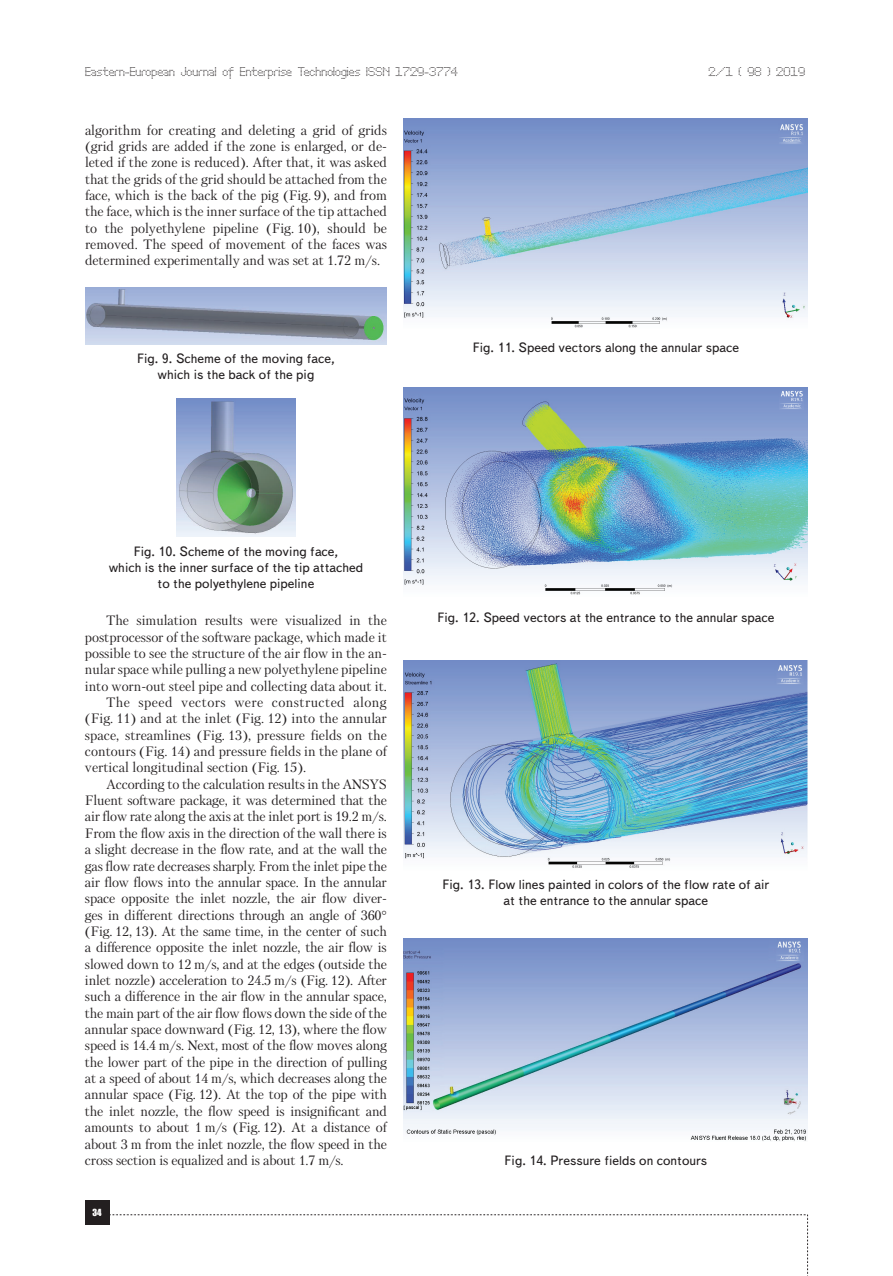
<style>
.page{position:relative;width:893px;height:1276px;background:#fff}
.page>*{position:absolute;margin:0;border:0;box-sizing:border-box;transform-origin:0 0}
.t1{font:13.5px/16.4px "Petersburg C";letter-spacing:-.015em;color:#231f20;text-align:justify}
.t2{font:13.5px/16.2px "Text Book C";color:#231f20;text-align:center}
.t3{font:13.5px "Petersburg C";letter-spacing:.03em;color:#231f20}
.t4{font:12px "Perfo C";letter-spacing:.015em;color:#231f20}
.t5{font:9px "Impact";color:#fff}
</style>
<div class="page">
<div style="left:85px;top:1200px;width:24px;height:24px;background:#231f20"></div>
<svg style="left:109px;top:1214px;width:699px;height:62px"></svg>
<img style="left:85px;top:287px;width:302px;height:57px">
<img style="left:176px;top:398px;width:120px;height:138px">
<img style="left:404px;top:118px;width:404px;height:210px">
<img style="left:404px;top:387px;width:404px;height:208px">
<img style="left:404px;top:660px;width:404px;height:208px">
<img style="left:404px;top:938px;width:404px;height:203px">
<p class="t4" style="left:85px;top:65px;width:374px">Eastern-European Journal of Enterprise Technologies ISSN 1729-3774</p>
<p class="t4" style="left:708px;top:65px;width:98px">2/1 ( 98 ) 2019</p>
<p class="t1" style="left:85px;top:122px;width:303px">algorithm for creating and deleting a grid of grids (grid grids are added if the zone is enlarged, or de&shy;leted if the zone is reduced). After that, it was asked that the grids of the grid should be attached from the face, which is the back of the pig (Fig. 9), and from the face, which is the inner surface of the tip attached to the polyethylene pipeline (Fig. 10), should be removed. The speed of movement of the faces was determined experimentally and was set at 1.72 m/s.</p>
<p class="t2" style="left:137px;top:350px;width:199px">Fig. 9. Scheme of the moving face, which is the back of the pig</p>
<p class="t2" style="left:473px;top:339px;width:268px">Fig. 11. Speed vectors along the annular space</p>
<p class="t2" style="left:109px;top:543px;width:256px">Fig. 10. Scheme of the moving face,<br>which is the inner surface of the tip attached to the polyethylene pipeline</p>
<p class="t1" style="left:106px;top:612px;width:282px">The simulation results were visualized in the</p>
<p class="t1" style="left:85px;top:628px;width:303px">postprocessor of the software package, which made it</p>
<p class="t1" style="left:85px;top:645px;width:303px">possible to see the structure of the air flow in the an-</p>
<p class="t1" style="left:85px;top:661px;width:303px">nular space while pulling a new polyethylene pipeline</p>
<p class="t1" style="left:85px;top:677px;width:303px">into worn-out steel pipe and collecting data about it.</p>
<p class="t3" style="left:106px;top:694px;width:282px">The speed vectors were constructed along</p>
<p class="t1" style="left:85px;top:710px;width:303px">(Fig. 11) and at the inlet (Fig. 12) into the annular</p>
<p class="t1" style="left:85px;top:726px;width:303px">space, streamlines (Fig. 13), pressure fields on the</p>
<p class="t1" style="left:85px;top:743px;width:303px">contours (Fig. 14) and pressure fields in the plane of</p>
<p class="t1" style="left:85px;top:759px;width:223px">vertical longitudinal section (Fig. 15).</p>
<p class="t1" style="left:106px;top:775px;width:282px">According to the calculation results in the ANSYS</p>
<p class="t1" style="left:85px;top:792px;width:303px">Fluent software package, it was determined that the</p>
<p class="t1" style="left:85px;top:808px;width:303px">air flow rate along the axis at the inlet port is 19.2 m/s.</p>
<p class="t1" style="left:85px;top:825px;width:303px">From the flow axis in the direction of the wall there is</p>
<p class="t1" style="left:85px;top:841px;width:303px">a slight decrease in the flow rate, and at the wall the</p>
<p class="t1" style="left:85px;top:857px;width:303px">gas flow rate decreases sharply. From the inlet pipe the</p>
<p class="t1" style="left:85px;top:874px;width:303px">air flow flows into the annular space. In the annular</p>
<p class="t1" style="left:85px;top:890px;width:302px">space opposite the inlet nozzle, the air flow diver-</p>
<p class="t1" style="left:85px;top:906px;width:298px">ges in different directions through an angle of 360</p>
<p class="t1" style="left:85px;top:923px;width:303px">(Fig. 12, 13). At the same time, in the center of such</p>
<p class="t1" style="left:85px;top:939px;width:303px">a difference opposite the inlet nozzle, the air flow is</p>
<p class="t1" style="left:85px;top:955px;width:303px">slowed down to 12 m/s, and at the edges (outside the</p>
<p class="t1" style="left:85px;top:972px;width:303px">inlet nozzle) acceleration to 24.5 m/s (Fig. 12). After</p>
<p class="t1" style="left:85px;top:988px;width:303px">such a difference in the air flow in the annular space,</p>
<p class="t1" style="left:85px;top:1004px;width:303px">the main part of the air flow flows down the side of the</p>
<p class="t1" style="left:85px;top:1021px;width:303px">annular space downward (Fig. 12, 13), where the flow</p>
<p class="t1" style="left:85px;top:1037px;width:303px">speed is 14.4 m/s. Next, most of the flow moves along</p>
<p class="t1" style="left:85px;top:1053px;width:303px">the lower part of the pipe in the direction of pulling</p>
<p class="t1" style="left:85px;top:1070px;width:303px">at a speed of about 14 m/s, which decreases along the</p>
<p class="t1" style="left:85px;top:1086px;width:303px">annular space (Fig. 12). At the top of the pipe with</p>
<p class="t1" style="left:85px;top:1102px;width:303px">the inlet nozzle, the flow speed is insignificant and</p>
<p class="t1" style="left:85px;top:1119px;width:303px">amounts to about 1 m/s (Fig. 12). At a distance of</p>
<p class="t1" style="left:85px;top:1135px;width:303px">about 3 m from the inlet nozzle, the flow speed in the</p>
<p class="t1" style="left:85px;top:1151px;width:260px">cross section is equalized and is about 1.7 m/s.</p>
<p class="t5" style="left:93px;top:1205px;width:11px">34</p>
<p class="t2" style="left:437px;top:609px;width:338px">Fig. 12. Speed vectors at the entrance to the annular space</p>
<p class="t2" style="left:442px;top:876px;width:328px">Fig. 13. Flow lines painted in colors of the flow rate of air at the entrance to the annular space</p>
<p class="t2" style="left:505px;top:1152px;width:204px">Fig. 14. Pressure fields on contours</p>
</div>
